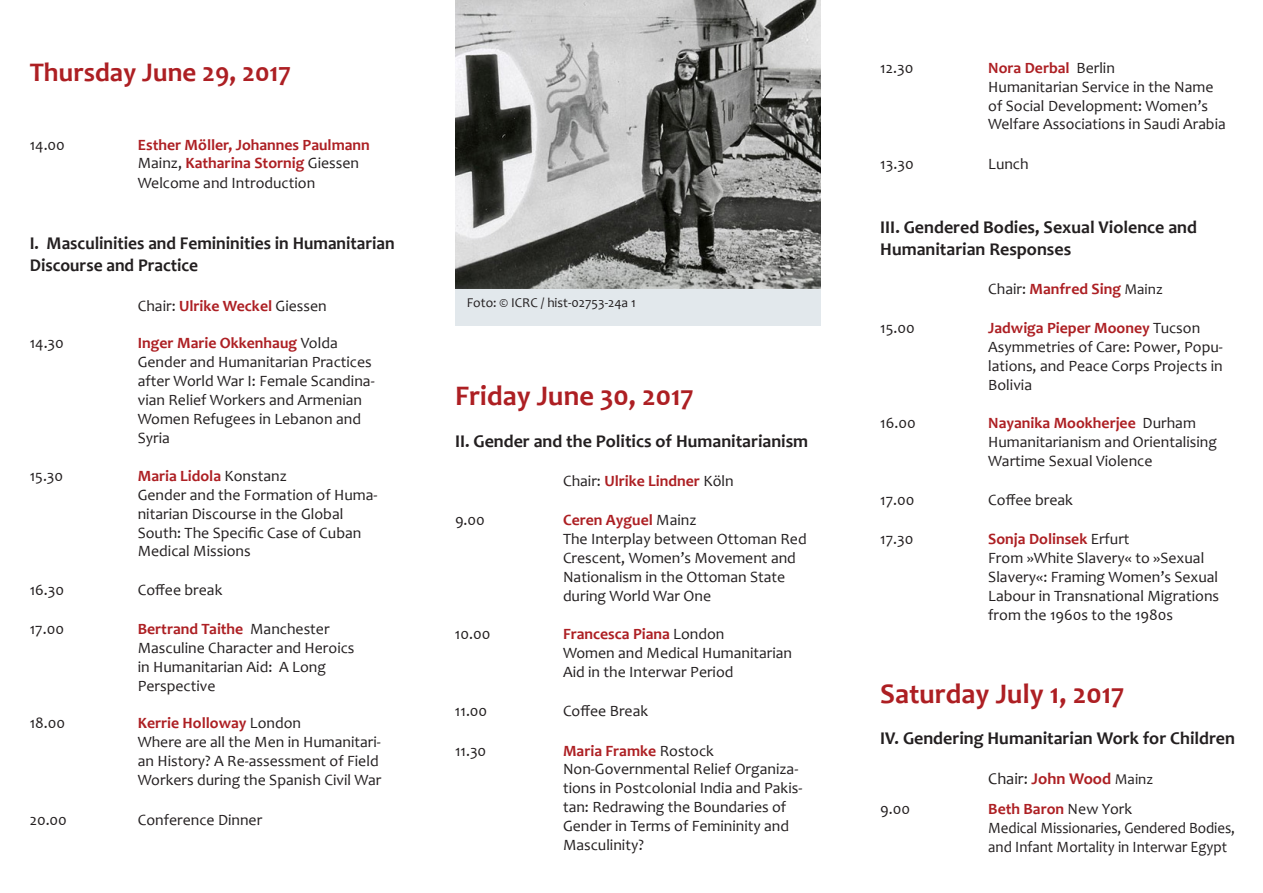
<style>
.page{position:relative;width:1263px;height:893px;background:#fff}
.page>*{position:absolute;margin:0;border:0;box-sizing:border-box;transform-origin:0 0}
.t1{font:700 28.5px "Candara";color:#ad1f23}
.t2{font:700 27px "Candara";color:#ad1f23}
.t3{font:700 18px/21.6px "Candara";color:#231f20}
.t4{font:700 16.5px "Candara";color:#ad1f23}
.t5{font:15.75px/18.9px "Candara";color:#231f20}
.t6{font:700 15.75px/19.4px "Candara";color:#ad1f23}
.t7{font:13.5px "Candara";color:#231f20}
.s1{font-weight:400;color:#231f20}
.s2{font-weight:700;color:#ad1f23}
.s3{font-weight:400;font-size:15px;color:#231f20}
</style>
<div class="page">
<div style="left:455px;top:257px;width:366px;height:68px;background:#e2e8ec"></div>
<img style="left:455px;top:0;width:366px;height:288px">
<h2 class="t2" style="left:30px;top:55px;width:263px">Thursday June 29, 2017</h2>
<p class="t5" style="left:30px;top:135px;width:37px">14.00</p>
<p class="t6" style="left:138px;top:135px;width:234px">Esther Möller, Johannes Paulmann<br><span class="s1">Mainz,</span> Katharina Stornig <span class="s1">Giessen<br>Welcome and Introduction</span></p>
<p class="t3" style="left:30px;top:233px;width:366px">I. Masculinities and Femininities in Humanitarian<br>Discourse and Practice</p>
<p class="t5" style="left:138px;top:296px;width:190px">Chair: <span class="s2">Ulrike Weckel</span> Giessen</p>
<p class="t5" style="left:30px;top:334px;width:36px">14.30</p>
<p class="t5" style="left:138px;top:334px;width:238px"><span class="s2">Inger Marie Okkenhaug</span> Volda<br>Gender and Humanitarian Practices after World War I: Female Scandina&shy;vian Relief Workers and Armenian<br>Women Refugees in Lebanon and<br>Syria</p>
<p class="t5" style="left:30px;top:466px;width:35px">15.30</p>
<p class="t5" style="left:138px;top:466px;width:241px"><span class="s2">Maria Lidola</span> Konstanz<br>Gender and the Formation of Huma&shy;nitarian Discourse in the Global<br>South: The Specific Case of Cuban<br>Medical Missions</p>
<p class="t5" style="left:30px;top:580px;width:36px">16.30</p>
<p class="t5" style="left:138px;top:580px;width:86px">Coffee break</p>
<p class="t5" style="left:30px;top:619px;width:36px">17.00</p>
<p class="t5" style="left:138px;top:619px;width:218px"><span class="s2">Bertrand Taithe</span> Manchester<br>Masculine Character and Heroics in Humanitarian Aid: A Long<br>Perspective</p>
<p class="t5" style="left:30px;top:714px;width:37px">18.00</p>
<p class="t5" style="left:138px;top:714px;width:245px"><span class="s2">Kerrie Holloway</span> London<br>Where are all the Men in Humanitari&shy;an History? A Re-assessment of Field Workers during the Spanish Civil War</p>
<p class="t5" style="left:30px;top:810px;width:39px">20.00</p>
<p class="t5" style="left:138px;top:810px;width:126px">Conference Dinner</p>
<p class="t7" style="left:467px;top:295px;width:171px">Foto: © ICRC / hist-02753-24a 1</p>
<h1 class="t1" style="left:455px;top:378px;width:240px">Friday June 30, 2017</h1>
<p class="t3" style="left:455px;top:430px;width:355px">II. Gender and the Politics of Humanitarianism</p>
<p class="t6" style="left:563px;top:471px;width:172px"><span class="s1">Chair:</span> Ulrike Lindner <span class="s1">Köln</span></p>
<p class="t5" style="left:455px;top:510px;width:31px">9.00</p>
<p class="t5" style="left:563px;top:510px;width:245px"><span class="s2">Ceren Ayguel</span> Mainz<br>The Interplay between Ottoman Red<br>Crescent, Women’s Movement and<br>Nationalism in the Ottoman State during World War One</p>
<p class="t5" style="left:455px;top:625px;width:37px">10.00</p>
<p class="t5" style="left:563px;top:625px;width:231px"><span class="s2">Francesca Piana</span> London<br>Women and Medical Humanitarian<br>Aid in the Interwar Period</p>
<p class="t5" style="left:455px;top:701px;width:34px">11.00</p>
<p class="t5" style="left:563px;top:701px;width:87px">Coffee Break</p>
<p class="t5" style="left:455px;top:741px;width:33px">11.30</p>
<p class="t5" style="left:563px;top:741px;width:241px"><span class="s2">Maria Framke</span> Rostock<br>Non-Governmental Relief Organiza&shy;tions in Postcolonial India and Pakis&shy;tan: Redrawing the Boundaries of<br>Gender in Terms of Femininity and<br>Masculinity?</p>
<p class="t5" style="left:880px;top:58px;width:35px">12.30</p>
<p class="t5" style="left:988px;top:58px;width:239px"><span class="s2">Nora Derbal</span> Berlin<br>Humanitarian Service in the Name of Social Development: Women’s<br>Welfare Associations in Saudi Arabia</p>
<p class="t5" style="left:880px;top:155px;width:35px">13.30</p>
<p class="t5" style="left:988px;top:155px;width:42px">Lunch</p>
<p class="t3" style="left:880px;top:216px;width:318px">III. Gendered Bodies, Sexual Violence and<br>Humanitarian Responses</p>
<p class="t6" style="left:988px;top:279px;width:176px"><span class="s1">Chair:</span> Manfred Sing <span class="s3">Mainz</span></p>
<p class="t5" style="left:880px;top:318px;width:36px">15.00</p>
<p class="t5" style="left:988px;top:318px;width:236px"><span class="s2">Jadwiga Pieper Mooney</span> Tucson<br>Asymmetries of Care: Power, Popu&shy;lations, and Peace Corps Projects in<br>Bolivia</p>
<p class="t5" style="left:880px;top:413px;width:37px">16.00</p>
<p class="t5" style="left:988px;top:413px;width:230px"><span class="s2">Nayanika Mookherjee</span> Durham<br>Humanitarianism and Orientalising<br>Wartime Sexual Violence</p>
<p class="t5" style="left:880px;top:490px;width:36px">17.00</p>
<p class="t5" style="left:988px;top:490px;width:86px">Coffee break</p>
<p class="t5" style="left:880px;top:530px;width:35px">17.30</p>
<p class="t5" style="left:988px;top:530px;width:232px"><span class="s2">Sonja Dolinsek</span> Erfurt<br>From »White Slavery« to »Sexual<br>Slavery«: Framing Women’s Sexual<br>Labour in Transnational Migrations from the 1960s to the 1980s</p>
<h1 class="t1" style="left:880px;top:676px;width:246px">Saturday July 1, 2017</h1>
<p class="t3" style="left:880px;top:728px;width:356px">IV. Gendering Humanitarian Work for Children</p>
<p class="t4" style="left:988px;top:768px;width:166px"><span class="s1">Chair:</span> John Wood <span class="s3">Mainz</span></p>
<p class="t5" style="left:880px;top:800px;width:31px">9.00</p>
<p class="t5" style="left:988px;top:800px;width:248px"><span class="s2">Beth Baron</span> New York<br>Medical Missionaries, Gendered Bodies, and Infant Mortality in Interwar Egypt</p>
</div>
